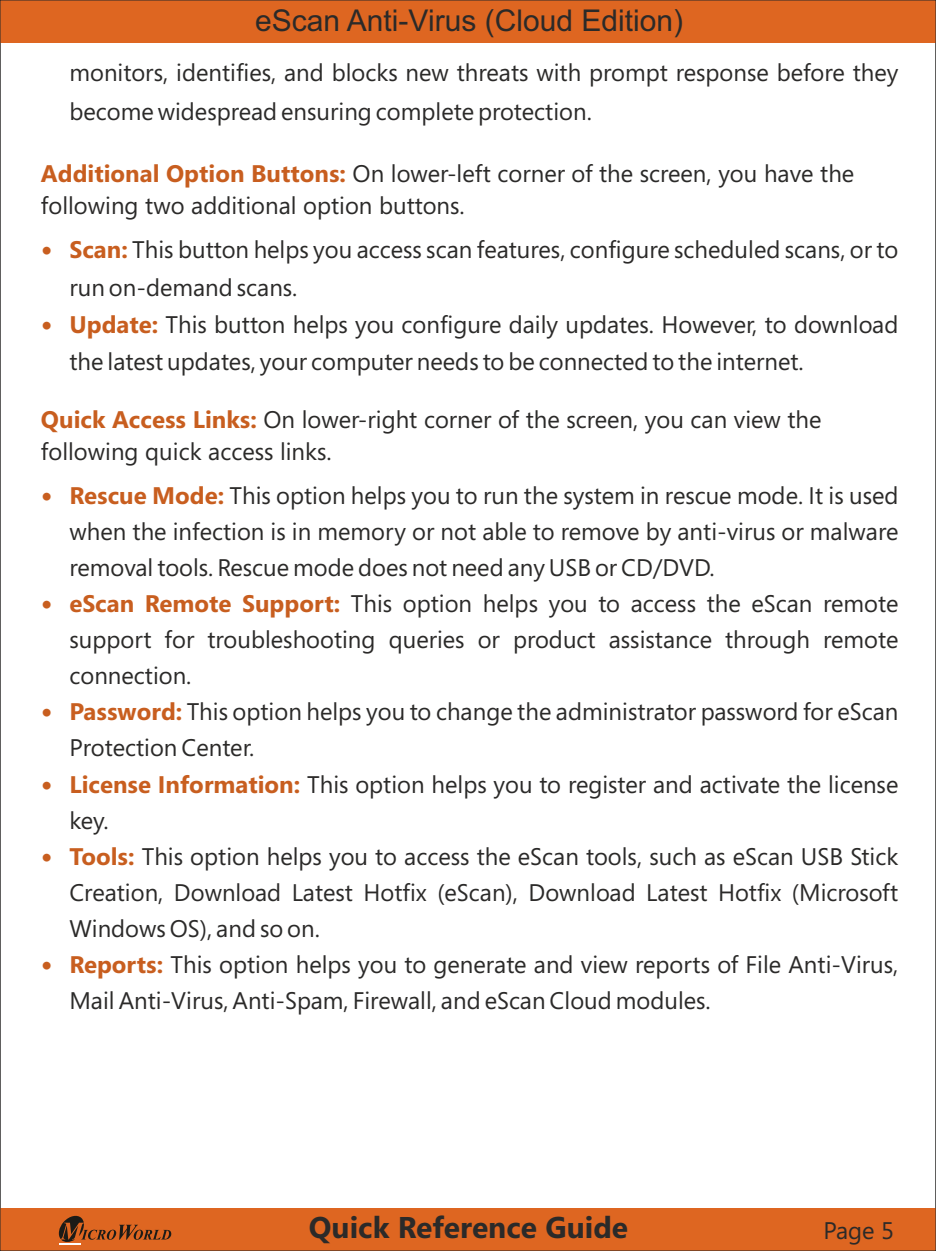
<style>
.page{position:relative;width:936px;height:1251px;background:#fff}
.page>*{position:absolute;margin:0;border:0;box-sizing:border-box;transform-origin:0 0}
.t1{font:30px "Arial";color:#2b2a29}
.t2{font:700 30px "Segoe";color:#2b2a29}
.t3{font:24px/36px "Segoe";color:#2b2a29}
.s1{font-weight:700;color:#c85e1f}
</style>
<div class="page">
<div style="left:0;top:0;width:935px;height:43px;background:#de6621"></div>
<div style="left:0;top:1208px;width:935px;height:42px;background:#de6621"></div>
<svg style="left:58px;top:1215px;width:113px;height:27px"></svg>
<hr style="left:59px;top:1242px;width:22px;height:2px;background:#fefefe">
<p class="t1" style="left:255px;top:9px;width:429px">eScan Anti-Virus (Cloud Edition)</p>
<p class="t3" style="left:69px;top:55px;width:830px;line-height:38.7px">monitors, identifies, and blocks new threats with prompt response before they become widespread ensuring complete protection.</p>
<p class="t3" style="left:41px;top:160px;width:814px;line-height:32.4px"><span class="s1">Additional Option Buttons:</span> On lower-left corner of the screen, you have the following two additional option buttons.</p>
<p class="t3" style="left:69px;top:233px;width:830px;line-height:37.5px"><span class="s1">Scan:</span> This button helps you access scan features, configure scheduled scans, or to run on-demand scans.<br><span class="s1">Update:</span> This button helps you configure daily updates. However, to download the latest updates, your computer needs to be connected to the internet.</p>
<p class="t3" style="left:41px;top:405px;width:782px;line-height:32.4px"><span class="s1">Quick Access Links:</span> On lower-right corner of the screen, you can view the following quick access links.</p>
<p class="t3" style="left:69px;top:479px;width:830px"><span class="s1">Rescue Mode:</span> This option helps you to run the system in rescue mode. It is used when the infection is in memory or not able to remove by anti-virus or malware removal tools. Rescue mode does not need any USB or CD/DVD.<br><span class="s1">eScan Remote Support:</span> This option helps you to access the eScan remote support for troubleshooting queries or product assistance through remote connection.<br><span class="s1">Password:</span> This option helps you to change the administrator password for eScan Protection Center.<br><span class="s1">License Information:</span> This option helps you to register and activate the license key.<br><span class="s1">Tools:</span> This option helps you to access the eScan tools, such as eScan USB Stick Creation, Download Latest Hotfix (eScan), Download Latest Hotfix (Microsoft Windows OS), and so on.<br><span class="s1">Reports:</span> This option helps you to generate and view reports of File Anti-Virus, Mail Anti-Virus, Anti-Spam, Firewall, and eScan Cloud modules.</p>
<p class="t2" style="left:309px;top:1215px;width:321px">Quick Reference Guide</p>
<p class="t3" style="left:823px;top:1213px;width:72px">Page 5</p>
</div>
